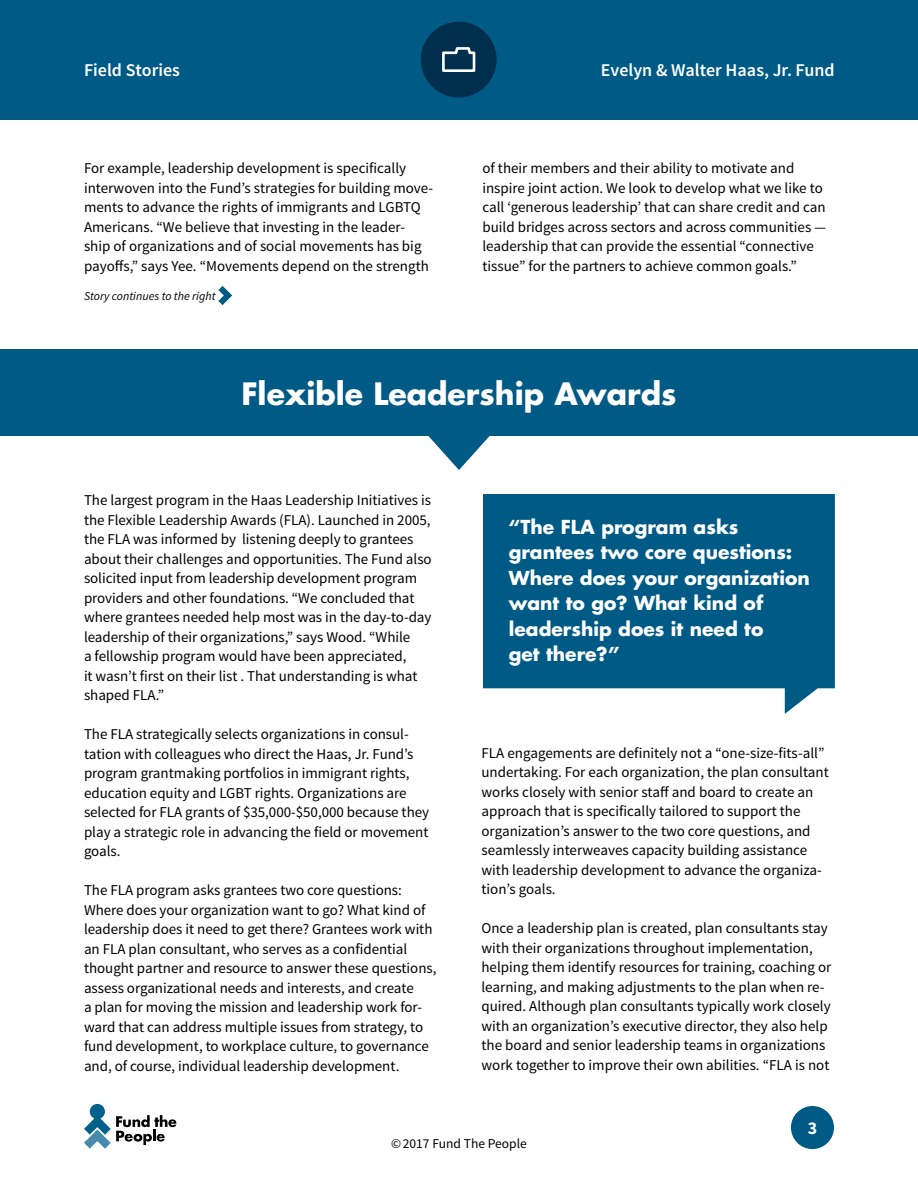
<style>
.page{position:relative;width:918px;height:1188px;background:#fff}
.page>*{position:absolute;margin:0;border:0;box-sizing:border-box;transform-origin:0 0}
.t1{font:700 30px "Futura Std";color:#fff}
.t2{font:700 18.75px/25.5px "Futura Std";color:#fff}
.t3{font:600 18px "Source Sans Pro";color:#fff}
.t4{font:700 18px "Source Sans Pro";color:#fff}
.t5{font:15px/19.5px "Source Sans Pro";letter-spacing:-.005em;color:#000}
.t6{font:13.5px "Source Sans Pro";color:#000}
.t7{font:italic 12px "Source Sans Pro";color:#000}
</style>
<div class="page">
<div style="left:791px;top:1106px;width:43px;height:43px;background:#005a86;border-radius:50%"></div>
<svg style="left:84px;top:1104px;width:92px;height:45px"></svg>
<div style="left:0;top:0;width:918px;height:119px;background:#005a86"></div>
<div style="left:421px;top:22px;width:76px;height:75px;background:#002e4d;border-radius:50%"></div>
<svg style="left:442px;top:47px;width:34px;height:25px"></svg>
<div style="left:0;top:349px;width:918px;height:87px;background:#005a86"></div>
<svg style="left:428px;top:436px;width:62px;height:34px"></svg>
<svg style="left:483px;top:494px;width:352px;height:220px;fill:#005a86"></svg>
<svg style="left:218px;top:286px;width:14px;height:19px"></svg>
<p class="t3" style="left:84px;top:58px;width:98px">Field Stories</p>
<p class="t3" style="left:601px;top:58px;width:235px">Evelyn &amp; Walter Haas, Jr. Fund</p>
<p class="t5" style="left:84px;top:159px;width:351px">For example, leadership development is specifically interwoven into the Fund’s strategies for building move&shy;ments to advance the rights of immigrants and LGBTQ Americans. “We believe that investing in the leader&shy;ship of organizations and of social movements has big payoffs,” says Yee. “Movements depend on the strength</p>
<p class="t5" style="left:482px;top:159px;width:345px">of their members and their ability to motivate and inspire joint action. We look to develop what we like to call ‘generous leadership’ that can share credit and can build bridges across sectors and across communities — leadership that can provide the essential “connective tissue” for the partners to achieve common goals.”</p>
<p class="t7" style="left:84px;top:289px;width:133px">Story continues to the right</p>
<h1 class="t1" style="left:241px;top:374px;width:437px">Flexible Leadership Awards</h1>
<p class="t5" style="left:84px;top:491px;width:349px">The largest program in the Haas Leadership Initiatives is the Flexible Leadership Awards (FLA). Launched in 2005, the FLA was informed by listening deeply to grantees about their challenges and opportunities. The Fund also solicited input from leadership development program providers and other foundations. “We concluded that where grantees needed help most was in the day-to-day leadership of their organizations,” says Wood. “While<br>a fellowship program would have been appreciated,<br>it wasn’t first on their list . That understanding is what shaped FLA.”</p>
<p class="t5" style="left:84px;top:725px;width:347px">The FLA strategically selects organizations in consul&shy;tation with colleagues who direct the Haas, Jr. Fund’s program grantmaking portfolios in immigrant rights, education equity and LGBT rights. Organizations are selected for FLA grants of $35,000-$50,000 because they play a strategic role in advancing the field or movement goals.</p>
<p class="t5" style="left:84px;top:881px;width:354px">The FLA program asks grantees two core questions:<br>Where does your organization want to go? What kind of leadership does it need to get there? Grantees work with an FLA plan consultant, who serves as a confidential thought partner and resource to answer these questions, assess organizational needs and interests, and create<br>a plan for moving the mission and leadership work for&shy;ward that can address multiple issues from strategy, to fund development, to workplace culture, to governance and, of course, individual leadership development.</p>
<p class="t2" style="left:509px;top:514px;width:303px">“The FLA program asks grantees two core questions:<br>Where does your organization want to go? What kind of leadership does it need to<br>get there?”</p>
<p class="t5" style="left:482px;top:743px;width:349px">FLA engagements are definitely not a “one-size-fits-all” undertaking. For each organization, the plan consultant works closely with senior staff and board to create an approach that is specifically tailored to support the organization’s answer to the two core questions, and seamlessly interweaves capacity building assistance with leadership development to advance the organiza&shy;tion’s goals.</p>
<p class="t5" style="left:482px;top:919px;width:351px">Once a leadership plan is created, plan consultants stay with their organizations throughout implementation, helping them identify resources for training, coaching or learning, and making adjustments to the plan when re&shy;quired. Although plan consultants typically work closely with an organization’s executive director, they also help the board and senior leadership teams in organizations work together to improve their own abilities. “FLA is not</p>
<p class="t4" style="left:808px;top:1117px;width:11px">3</p>
<p class="t6" style="left:391px;top:1135px;width:137px">©2017 Fund The People</p>
</div>
